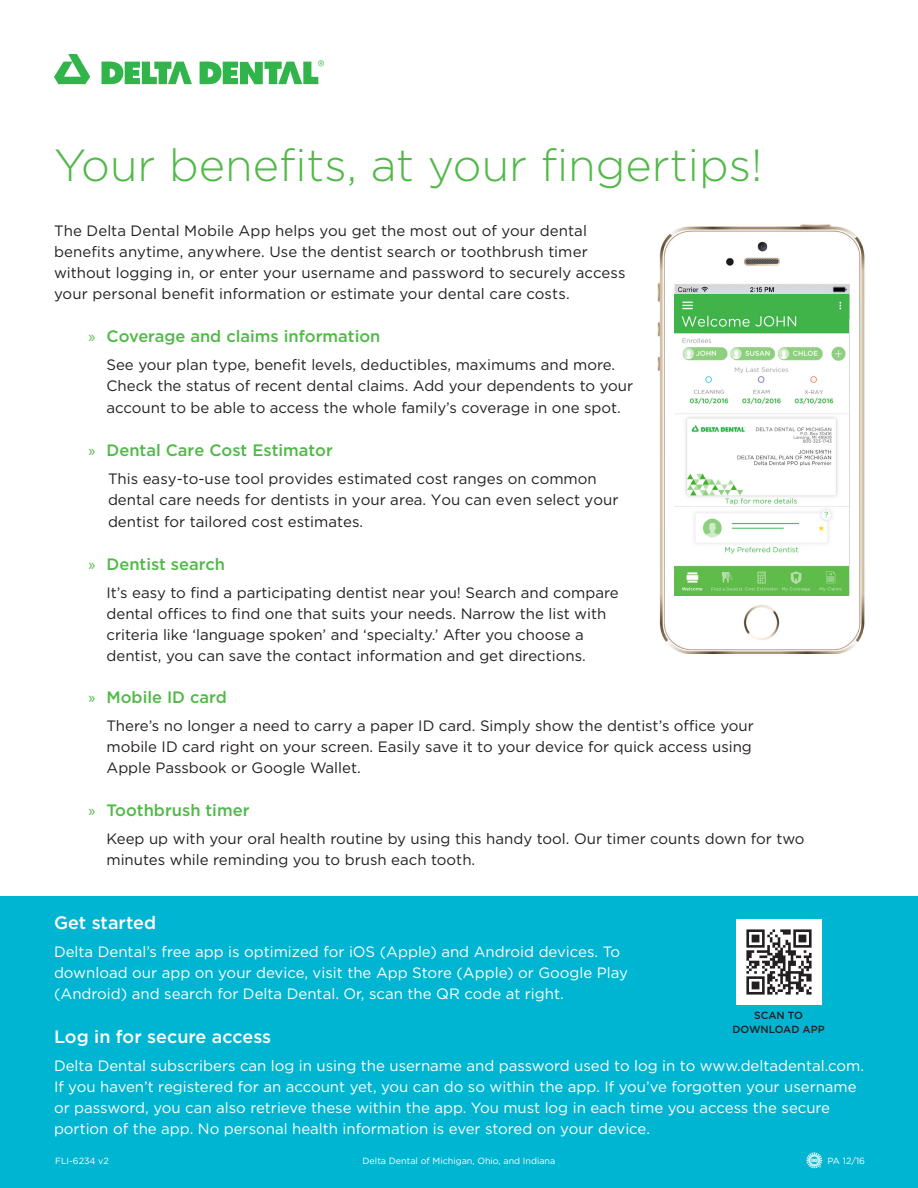
<style>
.page{position:relative;width:918px;height:1188px;background:#fff}
.page>*{position:absolute;margin:0;border:0;box-sizing:border-box;transform-origin:0 0}
.Heading_1{font:300 45px "Gotham";color:#51b948}
.t1{font:500 18px "Gotham";color:#fff}
.t2{font:500 16.5px "Gotham";color:#51b948}
.Subhead_2{font:15px/21px "Gotham";color:#231f20}
.t3{font:15px/21px "Gotham";color:#fff}
.t4{font:500 10.35px/14.2px "Gotham";color:#231f20;text-align:center}
.t5{font:9px "Gotham";color:#fff}
.s1{font-family:"Myriad Pro";font-weight:400}
</style>
<div class="page">
<div style="left:0;top:896px;width:918px;height:292px;background:#00b5d1"></div>
<img style="left:657px;top:224px;width:208px;height:430px">
<img style="left:675px;top:295px;width:174px;height:300px">
<svg style="left:54px;top:54px;width:36px;height:30px"></svg>
<svg style="left:102px;top:62px;width:90px;height:22px"></svg>
<svg style="left:200px;top:60px;width:124px;height:24px"></svg>
<img style="left:736px;top:919px;width:85px;height:85px">
<img style="left:806px;top:1152px;width:17px;height:17px">
<img style="left:675px;top:569px;width:173px;height:25px">
<p class="Heading_1" style="left:54px;top:137px;width:710px">Your benefits, at your fingertips!</p>
<p class="Subhead_2" style="left:54px;top:220px;width:573px">The Delta Dental Mobile App helps you get the most out of your dental benefits anytime, anywhere. Use the dentist search or toothbrush timer without logging in, or enter your username and password to securely access your personal benefit information or estimate your dental care costs.</p>
<p class="t2" style="left:88px;top:325px;width:293px"><span class="s1">»</span> Coverage and claims information</p>
<p class="Subhead_2" style="left:106px;top:354px;width:528px">See your plan type, benefit levels, deductibles, maximums and more.<br>Check the status of recent dental claims. Add your dependents to your</p>
<p class="Subhead_2" style="left:106px;top:397px;width:516px">account to be able to access the whole family’s coverage in one spot.</p>
<p class="t2" style="left:88px;top:439px;width:246px"><span class="s1">»</span> Dental Care Cost Estimator</p>
<p class="Subhead_2" style="left:108px;top:468px;width:512px">This easy-to-use tool provides estimated cost ranges on common dental care needs for dentists in your area. You can even select your</p>
<p class="Subhead_2" style="left:108px;top:511px;width:257px">dentist for tailored cost estimates.</p>
<p class="t2" style="left:88px;top:553px;width:138px"><span class="s1">»</span> Dentist search</p>
<p class="Subhead_2" style="left:106px;top:582px;width:514px">It’s easy to find a participating dentist near you! Search and compare dental offices to find one that suits your needs. Narrow the list with criteria like ‘language spoken’ and ‘specialty.’ After you choose a dentist, you can save the contact information and get directions.</p>
<p class="t2" style="left:88px;top:687px;width:140px"><span class="s1">»</span> Mobile ID card</p>
<p class="Subhead_2" style="left:106px;top:715px;width:649px">There’s no longer a need to carry a paper ID card. Simply show the dentist’s office your mobile ID card right on your screen. Easily save it to your device for quick access using<br>Apple Passbook or Google Wallet.</p>
<p class="t2" style="left:88px;top:799px;width:162px"><span class="s1">»</span> Toothbrush timer</p>
<p class="Subhead_2" style="left:106px;top:828px;width:700px">Keep up with your oral health routine by using this handy tool. Our timer counts down for two minutes while reminding you to brush each tooth.</p>
<p class="t1" style="left:54px;top:911px;width:104px">Get started</p>
<p class="t3" style="left:54px;top:941px;width:576px">Delta Dental’s free app is optimized for iOS (Apple) and Android devices. To download our app on your device, visit the App Store (Apple) or Google Play (Android) and search for Delta Dental. Or, scan the QR code at right.</p>
<p class="t1" style="left:54px;top:1025px;width:219px">Log in for secure access</p>
<p class="t3" style="left:54px;top:1055px;width:812px">Delta Dental subscribers can log in using the username and password used to log in to www.deltadental.com.<br>If you haven’t registered for an account yet, you can do so within the app. If you’ve forgotten your username or password, you can also retrieve these within the app. You must log in each time you access the secure portion of the app. No personal health information is ever stored on your device.</p>
<p class="t4" style="left:733px;top:1008px;width:94px">SCAN TO<br>DOWNLOAD APP</p>
<p class="t5" style="left:55px;top:1156px;width:55px">FLI-6234 v2</p>
<p class="t5" style="left:363px;top:1156px;width:194px">Delta Dental of Michigan, Ohio, and Indiana</p>
<p class="t5" style="left:828px;top:1156px;width:39px">PA 12/16</p>
</div>
